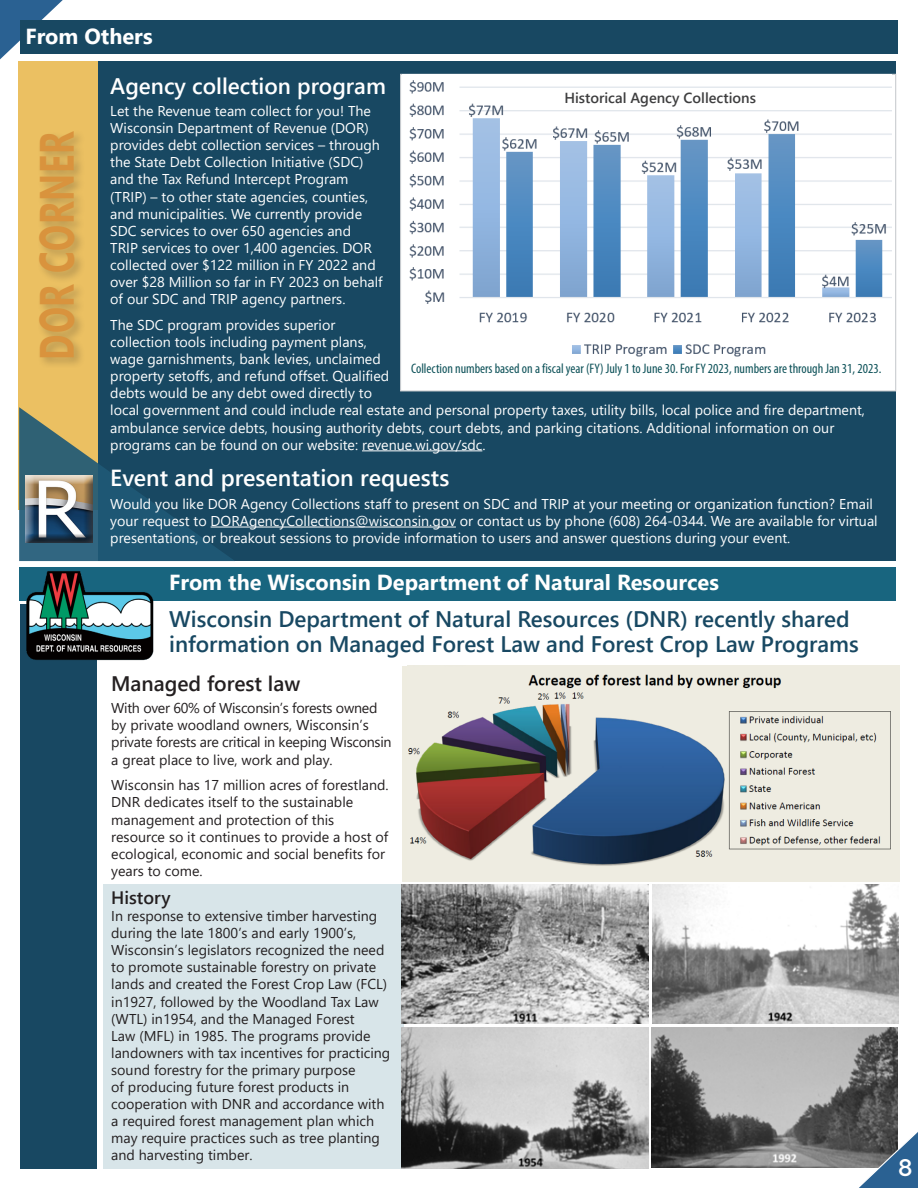
<style>
.page{position:relative;width:918px;height:1188px;background:#fff}
.page>*{position:absolute;margin:0;border:0;box-sizing:border-box;transform-origin:0 0}
.t1{font:700 48px "Segoe UI";letter-spacing:.025em;color:#d9933d;scale:.71 1}
.Heading_12__black{font:600 24px "Raleway";color:#fff}
.t2{font:600 23.25px "Segoe UI";color:#fff}
.t3{font:600 22.5px/25.5px "Segoe UI";color:#184862}
.t4{font:600 22.5px "Segoe UI";color:#fff}
.Heading_14_pt_-_whit{font:700 21.75px "Segoe UI";color:#fff}
.t5{font:600 21px "Segoe UI";color:#231f20}
.t6{font:600 18px "Segoe UI";color:#231f20}
.t7{font:600 14.55px "Segoe UI";color:#3e3e3f}
.t8{font:14.25px/17.1px "Segoe UI";color:#fff}
.t9{font:14.25px/17.1px "Segoe UI";color:#231f20}
.t10{font:14.25px/17.1px "Segoe UI";letter-spacing:-.02em;color:#231f20}
.t11{font:condensed 13.8px "Myriad Pro";color:#0e5259}
</style>
<div class="page">
<svg style="left:0;top:0;width:63px;height:59px"></svg>
<div style="left:18px;top:62px;width:81px;height:448px;background:#ebc062"></div>
<div style="left:99px;top:62px;width:797px;height:499px;background:#184862"></div>
<svg style="left:19px;top:407px;width:216px;height:154px"></svg>
<div style="left:25px;top:476px;width:69px;height:68px;background:#231f20;opacity:.75"></div>
<hr style="left:362px;top:450px;width:120px;height:1px;background:#fff">
<hr style="left:211px;top:527px;width:245px;height:1px;background:#fff">
<div style="left:37px;top:128px;width:49px;height:241px;background:#231f20;opacity:.25"></div>
<div style="left:400px;top:74px;width:496px;height:317px;background:#fff;border:1px solid #d1d2d4"></div>
<img style="left:403px;top:74px;width:488px;height:283px">
<div style="left:20px;top:21px;width:878px;height:33px;background:#184862"></div>
<div style="left:20px;top:604px;width:77px;height:565px;background:#184862"></div>
<div style="left:104px;top:884px;width:300px;height:285px;background:#d8e5e9"></div>
<img style="left:402px;top:884px;width:246px;height:140px">
<img style="left:652px;top:884px;width:246px;height:140px">
<img style="left:402px;top:1028px;width:246px;height:141px">
<img style="left:652px;top:1028px;width:246px;height:140px">
<div style="left:19px;top:567px;width:877px;height:34px;background:#18657f"></div>
<div style="left:402px;top:666px;width:14px;height:215px;background:#eeece0"></div>
<img style="left:408px;top:666px;width:492px;height:215px">
<img style="left:26px;top:571px;width:128px;height:90px">
<svg style="left:855px;top:1127px;width:63px;height:61px"></svg>
<p class="Heading_14_pt_-_whit" style="left:25px;top:16px;width:129px">From Others</p>
<p class="t1" style="left:12px;top:360px;width:323px;rotate:-90deg">DOR CORNER</p>
<h3 class="t4" style="left:110px;top:64px;width:277px">Agency collection program</h3>
<p class="t8" style="left:110px;top:101px;width:274px">Let the Revenue team collect for you! The Wisconsin Department of Revenue (DOR) provides debt collection services – through the State Debt Collection Initiative (SDC) and the Tax Refund Intercept Program (TRIP) – to other state agencies, counties, and municipalities. We currently provide SDC services to over 650 agencies and<br>TRIP services to over 1,400 agencies. DOR collected over $122 million in FY 2022 and over $28 Million so far in FY 2023 on behalf of our SDC and TRIP agency partners.</p>
<p class="t8" style="left:110px;top:315px;width:756px">The SDC program provides superior<br>collection tools including payment plans,<br>wage garnishments, bank levies, unclaimed<br>property setoffs, and refund offset. Qualified<br>debts would be any debt owed directly to<br>local government and could include real estate and personal property taxes, utility bills, local police and fire department, ambulance service debts, housing authority debts, court debts, and parking citations. Additional information on our programs can be found on our website: revenue.wi.gov/sdc.</p>
<h3 class="t2" style="left:110px;top:456px;width:341px">Event and presentation requests</h3>
<p class="t8" style="left:110px;top:494px;width:769px">Would you like DOR Agency Collections staff to present on SDC and TRIP at your meeting or organization function? Email your request to DORAgencyCollections@wisconsin.gov or contact us by phone (608) 264-0344. We are available for virtual presentations, or breakout sessions to provide information to users and answer questions during your event.</p>
<p class="t7" style="left:564px;top:84px;width:193px">Historical Agency Collections</p>
<p class="t11" style="left:411px;top:360px;width:472px">Collection numbers based on a fiscal year (FY) July 1 to June 30. For FY 2023, numbers are through Jan 31, 2023.</p>
<p class="Heading_14_pt_-_whit" style="left:169px;top:562px;width:551px">From the Wisconsin Department of Natural Resources</p>
<h3 class="t3" style="left:169px;top:604px;width:691px">Wisconsin Department of Natural Resources (DNR) recently shared information on Managed Forest Law and Forest Crop Law Programs</h3>
<h3 class="t5" style="left:111px;top:664px;width:191px">Managed forest law</h3>
<p class="t10" style="left:111px;top:698px;width:282px">With over 60% of Wisconsin’s forests owned by private woodland owners, Wisconsin’s private forests are critical in keeping Wisconsin a great place to live, work and play.</p>
<p class="t9" style="left:111px;top:775px;width:279px">Wisconsin has 17 million acres of forestland.<br>DNR dedicates itself to the sustainable management and protection of this resource so it continues to provide a host of ecological, economic and social benefits for years to come.</p>
<p class="t6" style="left:111px;top:881px;width:61px">History</p>
<p class="t9" style="left:111px;top:906px;width:281px">In response to extensive timber harvesting during the late 1800’s and early 1900’s, Wisconsin’s legislators recognized the need to promote sustainable forestry on private lands and created the Forest Crop Law (FCL) in1927, followed by the Woodland Tax Law (WTL) in1954, and the Managed Forest<br>Law (MFL) in 1985. The programs provide landowners with tax incentives for practicing sound forestry for the primary purpose<br>of producing future forest products in cooperation with DNR and accordance with a required forest management plan which may require practices such as tree planting and harvesting timber.</p>
<p class="Heading_12__black" style="left:898px;top:1154px;width:16px">8</p>
</div>
